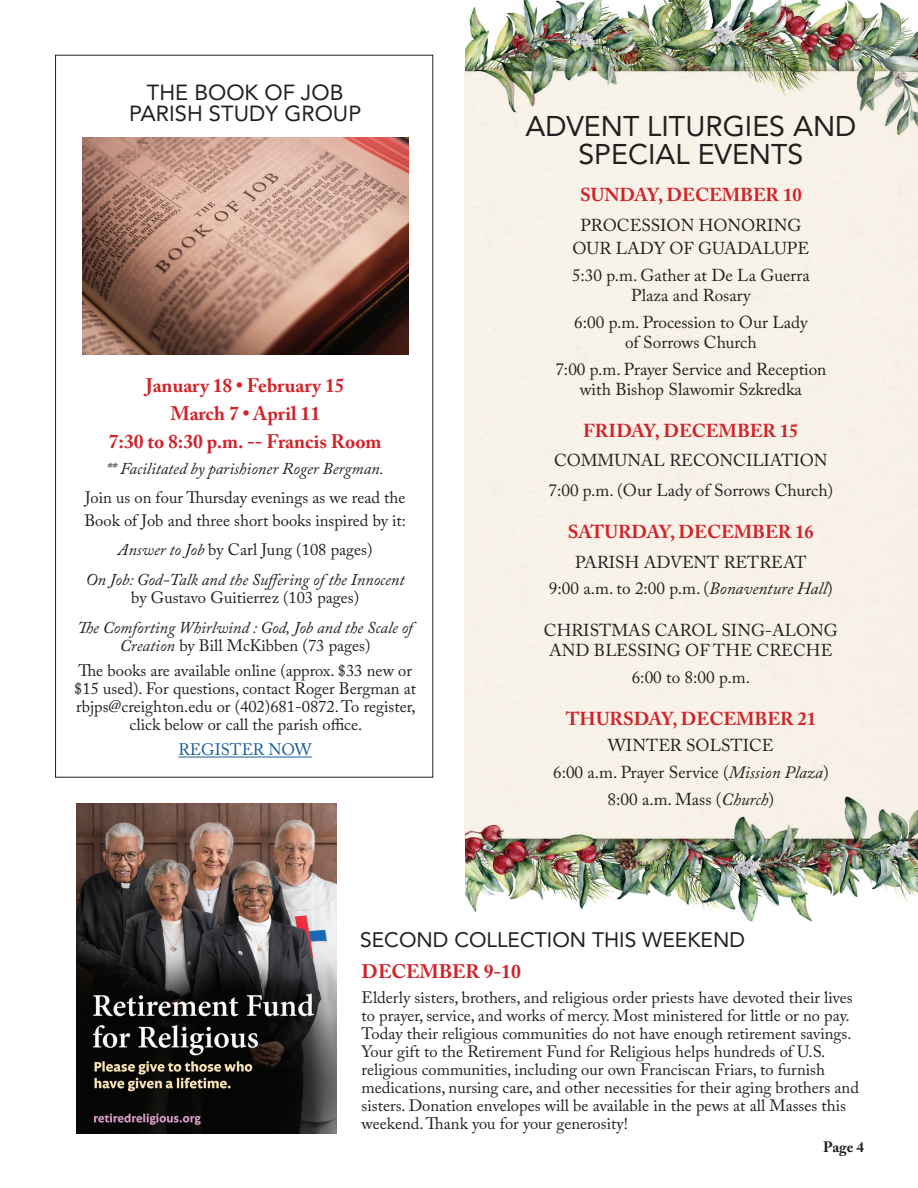
<style>
.page{position:relative;width:918px;height:1188px;background:#fff}
.page>*{position:absolute;margin:0;border:0;box-sizing:border-box;transform-origin:0 0}
.t1{font:28.5px/27.8px "Avenir";color:#231f20;text-align:center}
.t2{font:21.9px/20.2px "Avenir";color:#231f20;text-align:center}
.t3{font:21px "Avenir";color:#231f20}
.t4{font:700 19.5px/28.2px "Adobe Caslon Pro";color:#d1232a;text-align:center}
.t5{font:700 18.6px "Adobe Caslon Pro";color:#d1232a}
.t6{font:17.25px/20.1px "Adobe Caslon Pro";color:#231f20;text-align:center}
.t7{font:16.5px/18px "Adobe Caslon Pro";color:#231f20}
.t8{font:italic 16.5px/29.7px "Adobe Caslon Pro";color:#231f20;text-align:center}
.t9{font:16.5px "Adobe Caslon Pro";color:#175d9e}
.t10{font:700 15px "Adobe Caslon Pro";color:#231f20}
.s1{font-style:normal}
.s2{font-style:italic}
</style>
<div class="page">
<img style="left:465px;top:0;width:453px;height:146px">
<img style="left:465px;top:720px;width:453px;height:202px">
<img style="left:76px;top:803px;width:261px;height:331px">
<hr style="left:179px;top:757px;width:133px;height:1px;background:#175d9e">
<img style="left:82px;top:137px;width:326px;height:218px">
<h2 class="t2" style="left:129px;top:82px;width:234px">THE BOOK OF JOB<br>PARISH STUDY GROUP</h2>
<p class="t4" style="left:109px;top:371px;width:274px">January 18 • February 15<br>March 7 • April 11<br>7:30 to 8:30 p.m. -- Francis Room</p>
<p class="t8" style="left:107px;top:453px;width:279px">** Facilitated by parishioner Roger Bergman.</p>
<p class="t7" style="left:84px;top:486px;width:323px;line-height:22.5px">Join us on four Thursday evenings as we read the<br>Book of Job and three short books inspired by it:</p>
<p class="t8" style="left:86px;top:535px;width:320px">Answer to Job <span class="s1">by Carl Jung (108 pages)<br></span>On Job: God-Talk and the Suffering of the Innocent</p>
<p class="t7" style="left:131px;top:589px;width:229px">by Gustavo Guitierrez (103 pages)</p>
<p class="t8" style="left:77px;top:618px;width:337px;line-height:18px">The Comforting Whirlwind : God, Job and the Scale of<br>Creation <span class="s1">by Bill McKibben (73 pages)</span></p>
<p class="t7" style="left:74px;top:661px;width:343px;text-align:center">The books are available online (approx. $33 new or $15 used). For questions, contact Roger Bergman at rbjps@creighton.edu or (402)681-0872. To register, click below or call the parish office.</p>
<p class="t9" style="left:179px;top:740px;width:135px">REGISTER NOW</p>
<h1 class="t1" style="left:525px;top:112px;width:333px">ADVENT LITURGIES AND<br>SPECIAL EVENTS</h1>
<p class="t5" style="left:580px;top:184px;width:223px">SUNDAY, DECEMBER 10</p>
<p class="t6" style="left:572px;top:214px;width:239px;line-height:23px">PROCESSION HONORING<br>OUR LADY OF GUADALUPE</p>
<p class="t6" style="left:572px;top:265px;width:239px">5:30 p.m. Gather at De La Guerra<br>Plaza and Rosary</p>
<p class="t6" style="left:574px;top:312px;width:235px">6:00 p.m. Procession to Our Lady of Sorrows Church</p>
<p class="t6" style="left:555px;top:359px;width:273px">7:00 p.m. Prayer Service and Reception with Bishop Slawomir Szkredka</p>
<p class="t5" style="left:583px;top:419px;width:217px">FRIDAY, DECEMBER 15</p>
<p class="t6" style="left:548px;top:446px;width:286px;line-height:29.8px">COMMUNAL RECONCILIATION<br>7:00 p.m. (Our Lady of Sorrows Church)</p>
<p class="t5" style="left:568px;top:520px;width:247px">SATURDAY, DECEMBER 16</p>
<p class="t6" style="left:549px;top:548px;width:285px;line-height:27px">PARISH ADVENT RETREAT<br>9:00 a.m. to 2:00 p.m. (<span class="s2">Bonaventure Hall</span>)</p>
<p class="t6" style="left:544px;top:620px;width:296px">CHRISTMAS CAROL SING-ALONG<br>AND BLESSING OF THE CRECHE</p>
<p class="t6" style="left:632px;top:667px;width:120px">6:00 to 8:00 p.m.</p>
<p class="t5" style="left:566px;top:707px;width:252px">THURSDAY, DECEMBER 21</p>
<p class="t6" style="left:553px;top:732px;width:277px;line-height:27px">WINTER SOLSTICE<br>6:00 a.m. Prayer Service (<span class="s2">Mission Plaza</span>)<br>8:00 a.m. Mass (<span class="s2">Church</span>)</p>
<p class="t3" style="left:360px;top:922px;width:386px">SECOND COLLECTION THIS WEEKEND</p>
<p class="t4" style="left:362px;top:957px;width:161px">DECEMBER 9-10</p>
<p class="t7" style="left:362px;top:988px;width:499px">Elderly sisters, brothers, and religious order priests have devoted their lives to prayer, service, and works of mercy. Most ministered for little or no pay.<br>Today their religious communities do not have enough retirement savings.<br>Your gift to the Retirement Fund for Religious helps hundreds of U.S. religious communities, including our own Franciscan Friars, to furnish medications, nursing care, and other necessities for their aging brothers and sisters. Donation envelopes will be available in the pews at all Masses this weekend. Thank you for your generosity!</p>
<p class="t10" style="left:823px;top:1139px;width:42px">Page 4</p>
</div>
